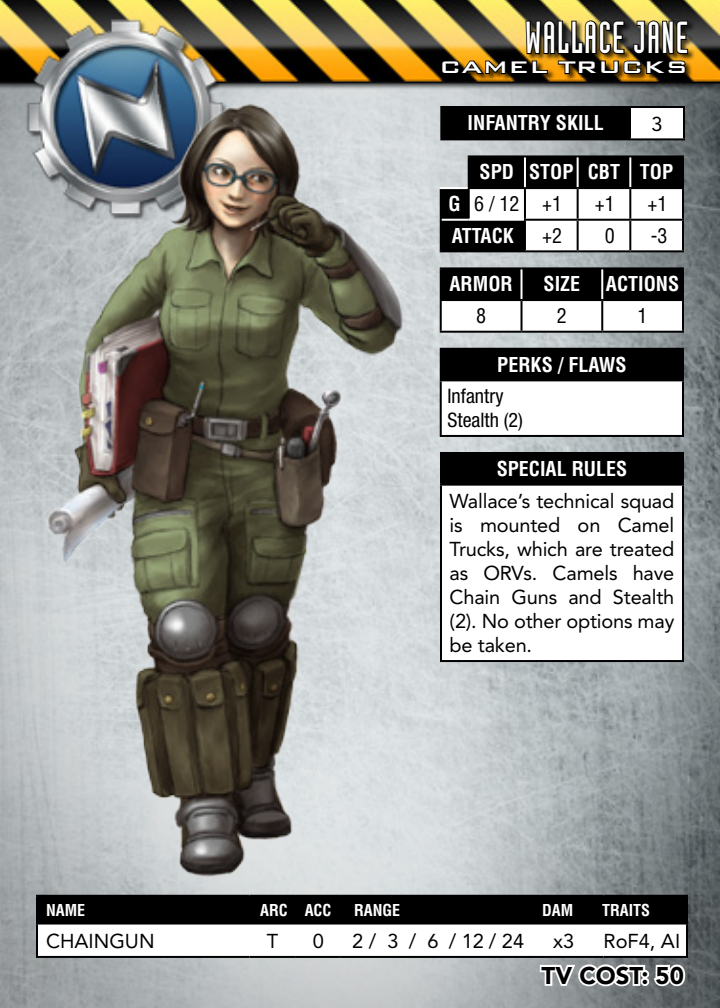
<style>
.page{position:relative;width:720px;height:1008px;background:#fff}
.page>*{position:absolute;margin:0;border:0;box-sizing:border-box;transform-origin:0 0}
.t1{font:44px "Industria LT Std Solid";letter-spacing:.03em;color:#fff}
.t2{font:900 24px "Avenir LT Std";color:#000}
.t3{font:500 22.4px "Bank Gothic";letter-spacing:-.01em;color:#fff;scale:1.25 1}
.t4{font:20px/24px "Avenir LT Std";letter-spacing:-.01em;color:#000;text-align:justify}
.t5{font:700 condensed 20px/31.6px "Helvetica LT Std";color:#fff}
.t6{font:condensed 20px/24px "Helvetica Neue LT Std";color:#000}
.t7{font:condensed 20px "Helvetica LT Std";color:#000}
.t8{font:700 condensed 16px "Helvetica LT Std";color:#fff}
.s1{font-weight:400;color:#000}
</style>
<div class="page">
<img style="left:0;top:0;width:720px;height:1008px">
<div style="left:441px;top:453px;width:242px;height:32px;background:#000"></div>
<div style="left:441px;top:485px;width:242px;height:176px;background:#fff"></div>
<hr style="left:440px;top:452px;width:244px;height:2px;background:#000">
<hr style="left:440px;top:454px;width:2px;height:30px;background:#000">
<hr style="left:440px;top:484px;width:244px;height:2px;background:#000">
<hr style="left:440px;top:486px;width:2px;height:174px;background:#000">
<hr style="left:440px;top:660px;width:244px;height:2px;background:#000">
<hr style="left:682px;top:454px;width:2px;height:30px;background:#000">
<hr style="left:682px;top:486px;width:2px;height:174px;background:#000">
<div style="left:441px;top:20px;width:254px;height:61px;background:#000;opacity:.75"></div>
<svg style="left:440px;top:0;width:249px;height:82px;background:#5e4f23"></svg>
<div style="left:37px;top:896px;width:650px;height:29px;background:#000"></div>
<svg style="left:37px;top:925px;width:650px;height:75px"></svg>
<hr style="left:36px;top:895px;width:213px;height:2px;background:#000">
<hr style="left:36px;top:897px;width:2px;height:28px;background:#000">
<hr style="left:249px;top:895px;width:47px;height:2px;background:#000">
<hr style="left:296px;top:895px;width:45px;height:2px;background:#000">
<hr style="left:341px;top:895px;width:212px;height:2px;background:#000">
<hr style="left:553px;top:895px;width:50px;height:2px;background:#000">
<hr style="left:603px;top:895px;width:85px;height:2px;background:#000">
<hr style="left:36px;top:925px;width:2px;height:31px;background:#000">
<hr style="left:36px;top:956px;width:213px;height:2px;background:#000">
<hr style="left:249px;top:956px;width:47px;height:2px;background:#000">
<hr style="left:296px;top:956px;width:45px;height:2px;background:#000">
<hr style="left:341px;top:956px;width:212px;height:2px;background:#000">
<hr style="left:553px;top:956px;width:50px;height:2px;background:#000">
<hr style="left:603px;top:956px;width:85px;height:2px;background:#000">
<hr style="left:686px;top:925px;width:2px;height:31px;background:#000">
<hr style="left:686px;top:897px;width:2px;height:28px;background:#000">
<img style="left:11px;top:0;width:244px;height:246px">
<img style="left:45px;top:102px;width:361px;height:775px">
<div style="left:441px;top:107px;width:189px;height:32px;background:#000"></div>
<div style="left:630px;top:107px;width:54px;height:32px;background:#fff"></div>
<hr style="left:440px;top:106px;width:190px;height:2px;background:#000">
<hr style="left:440px;top:108px;width:2px;height:30px;background:#000">
<hr style="left:440px;top:138px;width:190px;height:2px;background:#000">
<hr style="left:630px;top:106px;width:55px;height:2px;background:#000">
<hr style="left:629px;top:108px;width:2px;height:30px;background:#000">
<hr style="left:683px;top:108px;width:2px;height:30px;background:#000">
<hr style="left:630px;top:138px;width:55px;height:2px;background:#000">
<svg style="left:441px;top:156px;width:241px;height:94px"></svg>
<hr style="left:468px;top:155px;width:57px;height:2px;background:#000">
<hr style="left:525px;top:155px;width:53px;height:2px;background:#000">
<hr style="left:578px;top:155px;width:52px;height:2px;background:#000">
<hr style="left:630px;top:155px;width:54px;height:2px;background:#000">
<hr style="left:682px;top:157px;width:2px;height:30px;background:#000">
<hr style="left:468px;top:187px;width:57px;height:2px;background:#000">
<hr style="left:525px;top:187px;width:53px;height:2px;background:#000">
<hr style="left:524px;top:189px;width:2px;height:30px;background:#000">
<hr style="left:578px;top:187px;width:52px;height:2px;background:#000">
<hr style="left:577px;top:189px;width:2px;height:30px;background:#000">
<hr style="left:630px;top:187px;width:54px;height:2px;background:#000">
<hr style="left:629px;top:189px;width:2px;height:30px;background:#000">
<hr style="left:682px;top:189px;width:2px;height:30px;background:#000">
<hr style="left:524px;top:219px;width:54px;height:2px;background:#000">
<hr style="left:578px;top:219px;width:52px;height:2px;background:#000">
<hr style="left:577px;top:221px;width:2px;height:29px;background:#000">
<hr style="left:630px;top:219px;width:54px;height:2px;background:#000">
<hr style="left:629px;top:221px;width:2px;height:29px;background:#000">
<hr style="left:682px;top:221px;width:2px;height:29px;background:#000">
<hr style="left:525px;top:250px;width:53px;height:2px;background:#000">
<hr style="left:578px;top:250px;width:52px;height:2px;background:#000">
<hr style="left:630px;top:250px;width:54px;height:2px;background:#000">
<hr style="left:524px;top:157px;width:2px;height:30px;background:#fff">
<hr style="left:577px;top:157px;width:2px;height:30px;background:#fff">
<hr style="left:629px;top:157px;width:2px;height:30px;background:#fff">
<hr style="left:440px;top:189px;width:2px;height:31px;background:#000">
<hr style="left:468px;top:189px;width:2px;height:30px;background:#000">
<hr style="left:440px;top:220px;width:2px;height:30px;background:#000">
<hr style="left:524px;top:221px;width:2px;height:29px;background:#000">
<hr style="left:440px;top:250px;width:29px;height:2px;background:#000">
<hr style="left:469px;top:250px;width:56px;height:2px;background:#000">
<hr style="left:468px;top:157px;width:2px;height:30px;background:#000">
<hr style="left:440px;top:187px;width:28px;height:2px;background:#fff">
<hr style="left:442px;top:219px;width:27px;height:2px;background:#fff">
<hr style="left:469px;top:219px;width:55px;height:2px;background:#fff">
<svg style="left:442px;top:269px;width:240px;height:62px"></svg>
<hr style="left:440px;top:267px;width:82px;height:2px;background:#000">
<hr style="left:440px;top:269px;width:2px;height:30px;background:#000">
<hr style="left:522px;top:267px;width:80px;height:2px;background:#000">
<hr style="left:602px;top:267px;width:82px;height:2px;background:#000">
<hr style="left:682px;top:269px;width:2px;height:30px;background:#000">
<hr style="left:440px;top:299px;width:82px;height:2px;background:#000">
<hr style="left:440px;top:301px;width:2px;height:30px;background:#000">
<hr style="left:522px;top:299px;width:80px;height:2px;background:#000">
<hr style="left:521px;top:301px;width:2px;height:30px;background:#000">
<hr style="left:602px;top:299px;width:82px;height:2px;background:#000">
<hr style="left:601px;top:301px;width:2px;height:30px;background:#000">
<hr style="left:682px;top:301px;width:2px;height:30px;background:#000">
<hr style="left:440px;top:331px;width:82px;height:2px;background:#000">
<hr style="left:522px;top:331px;width:80px;height:2px;background:#000">
<hr style="left:602px;top:331px;width:82px;height:2px;background:#000">
<hr style="left:521px;top:269px;width:2px;height:30px;background:#fff">
<hr style="left:601px;top:269px;width:2px;height:30px;background:#fff">
<div style="left:441px;top:349px;width:242px;height:31px;background:#000"></div>
<div style="left:441px;top:380px;width:242px;height:56px;background:#fff"></div>
<hr style="left:440px;top:348px;width:244px;height:2px;background:#000">
<hr style="left:440px;top:350px;width:2px;height:29px;background:#000">
<hr style="left:440px;top:379px;width:244px;height:2px;background:#000">
<hr style="left:440px;top:381px;width:2px;height:54px;background:#000">
<hr style="left:440px;top:435px;width:244px;height:2px;background:#000">
<hr style="left:682px;top:350px;width:2px;height:29px;background:#000">
<hr style="left:682px;top:381px;width:2px;height:54px;background:#000">
<h1 class="t1" style="left:525px;top:14px;width:164px">WALLACE JANE</h1>
<p class="t3" style="left:439px;top:50px;width:201px">Camel Truc ks</p>
<p class="t5" style="left:468px;top:107px;width:138px">INFANTRY SKILL</p>
<p class="t4" style="left:651px;top:112px;width:13px">3</p>
<p class="t5" style="left:449px;top:156px;width:226px;text-indent:31px">SPD STOP CBT TOP<br>G <span class="s1">6 / 12 +1</span></p>
<p class="t7" style="left:595px;top:191px;width:21px">+1</p>
<p class="t7" style="left:648px;top:191px;width:21px">+1</p>
<p class="t5" style="left:452px;top:220px;width:64px">ATTACK</p>
<p class="t7" style="left:542px;top:223px;width:21px">+2</p>
<p class="t7" style="left:605px;top:223px;width:11px">0</p>
<p class="t7" style="left:651px;top:223px;width:18px">-3</p>
<p class="t5" style="left:449px;top:268px;width:65px">ARMOR</p>
<p class="t5" style="left:544px;top:268px;width:38px">SIZE</p>
<p class="t5" style="left:606px;top:268px;width:75px">ACTIONS</p>
<p class="t7" style="left:476px;top:303px;width:11px">8</p>
<p class="t7" style="left:557px;top:303px;width:11px">2</p>
<p class="t7" style="left:638px;top:303px;width:11px">1</p>
<p class="t5" style="left:497px;top:349px;width:131px">PERKS / FLAWS</p>
<p class="t6" style="left:448px;top:384px;width:77px">Infantry<br>Stealth (2)</p>
<p class="t5" style="left:497px;top:453px;width:132px">SPECIAL RULES</p>
<p class="t4" style="left:450px;top:490px;width:226px">Wallace’s technical squad is mounted on Camel Trucks, which are treated as ORVs. Camels have Chain Guns and Stealth (2). No other options may be taken.</p>
<p class="t8" style="left:46px;top:900px;width:41px">NAME</p>
<p class="t8" style="left:260px;top:900px;width:73px">ARC ACC</p>
<p class="t8" style="left:354px;top:900px;width:48px">RANGE</p>
<p class="t8" style="left:542px;top:900px;width:33px">DAM</p>
<p class="t8" style="left:602px;top:900px;width:50px">TRAITS</p>
<p class="t4" style="left:46px;top:930px;width:110px">CHAINGUN</p>
<p class="t4" style="left:267px;top:930px;width:13px">T</p>
<p class="t4" style="left:313px;top:930px;width:13px">0</p>
<p class="t4" style="left:352px;top:930px;width:174px">2/ 3 / 6 / 12/ 24</p>
<p class="t4" style="left:553px;top:930px;width:23px">x3</p>
<p class="t4" style="left:604px;top:930px;width:78px">RoF4, AI</p>
<p class="t2" style="left:542px;top:961px;width:144px">TV Cost: 50</p>
</div>
